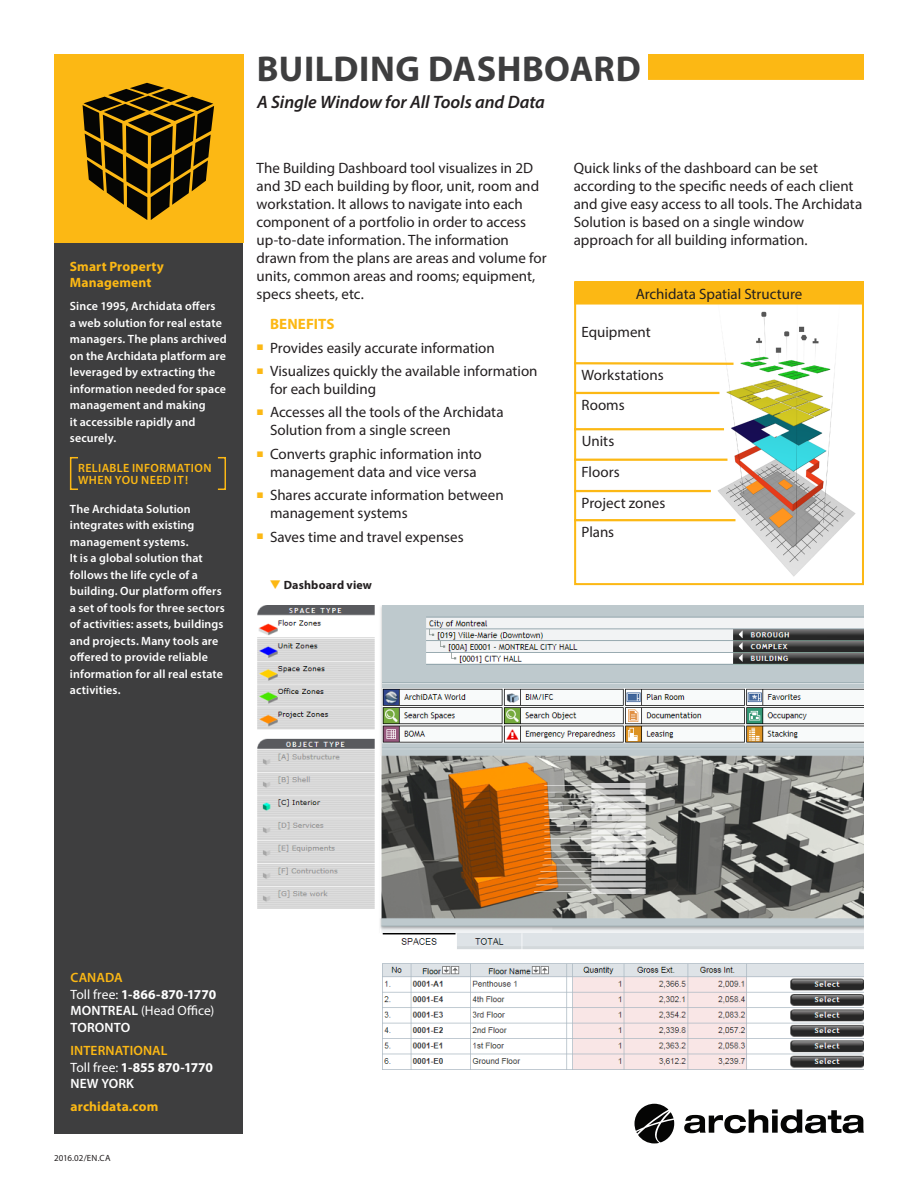
<style>
.page{position:relative;width:918px;height:1188px;background:#fff}
.page>*{position:absolute;margin:0;border:0;box-sizing:border-box;transform-origin:0 0}
.t1{font:700 36px "Myriad Pro";letter-spacing:.015em;color:#3e3e3f}
.t2{font:italic 600 18px "Myriad Pro";letter-spacing:-.005em;color:#231f20}
.t3{font:15px/18px "Myriad Pro";color:#231f20}
.t4{font:700 15px "Myriad Pro";letter-spacing:.01em;color:#fcb814}
.t5{font:700 13.5px "Myriad Pro";letter-spacing:-.01em;color:#fff}
.t6{font:700 13.5px/16.5px "Myriad Pro";letter-spacing:.01em;color:#fcb814}
.t7{font:13.5px "Myriad Pro";letter-spacing:.005em;color:#fff}
.t8{font:600 13.5px "Myriad Pro";letter-spacing:.005em;color:#fcb814}
.t9{font:600 13.5px "Myriad Pro";letter-spacing:.01em;color:#fff}
.t10{font:600 12px/16.5px "Myriad Pro";letter-spacing:.01em;color:#fff}
.t11{font:600 12px/12.3px "Myriad Pro";letter-spacing:.035em;color:#fcb814}
.t12{font:700 12px "Myriad Pro";letter-spacing:.015em;color:#231f20}
.t13{font:9px "Myriad Pro";color:#231f20}
.s1{font-family:"Arial";font-size:12px;color:#fcb814}
.s2{color:#fcb814}
.s3{font-weight:400}
.s4{font-weight:600}
</style>
<div class="page">
<div style="left:574px;top:281px;width:290px;height:304px;border:2px solid #fcb814"></div>
<img style="left:712px;top:311px;width:144px;height:266px">
<div style="left:54px;top:243px;width:189px;height:891px;background:#3e3e3f"></div>
<div style="left:648px;top:54px;width:216px;height:26px;background:#fcb814;border:2px solid #fcb814"></div>
<div style="left:54px;top:54px;width:189px;height:189px;background:#fcb814"></div>
<img style="left:257px;top:606px;width:607px;height:464px">
<svg style="left:83px;top:83px;width:131px;height:137px"></svg>
<div style="left:575px;top:282px;width:288px;height:22px;background:#fcb814"></div>
<div style="left:574px;top:281px;width:290px;height:24px;border:1px solid #fcb814"></div>
<hr style="left:574px;top:428px;width:150px;height:2px;background:#fcb814">
<hr style="left:574px;top:519px;width:161px;height:2px;background:#fcb814">
<hr style="left:574px;top:459px;width:153px;height:2px;background:#fcb814">
<hr style="left:574px;top:392px;width:145px;height:2px;background:#fcb814">
<svg style="left:574px;top:361px;width:162px;height:5px"></svg>
<hr style="left:574px;top:490px;width:137px;height:2px;background:#fcb814">
<svg style="left:684px;top:1109px;width:180px;height:24px"></svg>
<svg style="left:635px;top:1104px;width:39px;height:39px"></svg>
<div style="left:70px;top:457px;width:9px;height:33px;border:2px solid #fcb814"></div>
<div style="left:217px;top:457px;width:9px;height:33px;border:2px solid #fcb814"></div>
<p class="t6" style="left:70px;top:257px;width:96px">Smart Property<br>Management</p>
<p class="t10" style="left:70px;top:298px;width:158px">Since 1995, Archidata offers<br>a web solution for real estate managers. The plans archived on the Archidata platform are leveraged by extracting the information needed for space management and making<br>it accessible rapidly and securely.</p>
<p class="t11" style="left:78px;top:461px;width:135px">RELIABLE INFORMATION<br>WHEN YOU NEED IT!</p>
<p class="t10" style="left:70px;top:500px;width:157px">The Archidata Solution integrates with existing management systems.<br>It is a global solution that follows the life cycle of a building. Our platform offers a set of tools for three sectors of activities: assets, buildings and projects. Many tools are offered to provide reliable information for all real estate activities.</p>
<p class="t1" style="left:257px;top:45px;width:385px">BUILDING DASHBOARD</p>
<p class="t2" style="left:257px;top:91px;width:289px">A Single Window for All Tools and Data</p>
<p class="t3" style="left:256px;top:159px;width:292px">The Building Dashboard tool visualizes in 2D and 3D each building by floor, unit, room and workstation. It allows to navigate into each component of a portfolio in order to access up-to-date information. The information drawn from the plans are areas and volume for units, common areas and rooms; equipment, specs sheets, etc.</p>
<p class="t3" style="left:574px;top:159px;width:290px">Quick links of the dashboard can be set according to the specific needs of each client and give easy access to all tools. The Archidata Solution is based on a single window approach for all building information.</p>
<p class="t3" style="left:636px;top:284px;width:168px">Archidata Spatial Structure</p>
<p class="t3" style="left:582px;top:322px;width:71px">Equipment</p>
<p class="t3" style="left:582px;top:366px;width:84px">Workstations</p>
<p class="t4" style="left:270px;top:314px;width:66px">BENEFITS</p>
<p class="t3" style="left:256px;top:338px;width:240px"><span class="s1">■</span> Provides easily accurate information</p>
<p class="t3" style="left:270px;top:362px;width:269px;text-indent:-14px"><span class="s1">■</span> Visualizes quickly the available information for each building</p>
<p class="t3" style="left:270px;top:403px;width:235px;text-indent:-14px"><span class="s1">■</span> Accesses all the tools of the Archidata<br>Solution from a single screen</p>
<p class="t3" style="left:256px;top:445px;width:227px;text-align:center"><span class="s1">■</span> Converts graphic information into management data and vice versa</p>
<p class="t3" style="left:270px;top:486px;width:235px;text-indent:-14px"><span class="s1">■</span> Shares accurate information between management systems</p>
<p class="t3" style="left:256px;top:527px;width:209px"><span class="s1">■</span> Saves time and travel expenses</p>
<p class="t3" style="left:582px;top:396px;width:45px">Rooms</p>
<p class="t3" style="left:582px;top:432px;width:34px">Units</p>
<p class="t3" style="left:582px;top:462px;width:40px">Floors</p>
<p class="t3" style="left:582px;top:494px;width:85px">Project zones</p>
<p class="t3" style="left:582px;top:523px;width:34px">Plans</p>
<p class="t12" style="left:270px;top:577px;width:104px"><span class="s2">❑</span> Dashboard view</p>
<p class="t8" style="left:70px;top:969px;width:54px">CANADA</p>
<p class="t5" style="left:70px;top:985px;width:147px"><span class="s3">Toll free:</span> 1-866-870-1770</p>
<p class="t7" style="left:70px;top:1002px;width:145px"><span class="s4">MONTREAL</span> (Head Office)</p>
<p class="t9" style="left:70px;top:1019px;width:61px">TORONTO</p>
<p class="t8" style="left:70px;top:1042px;width:99px">INTERNATIONAL</p>
<p class="t5" style="left:70px;top:1058px;width:144px"><span class="s3">Toll free:</span> 1-855 870-1770</p>
<p class="t9" style="left:70px;top:1075px;width:65px">NEW YORK</p>
<p class="t6" style="left:70px;top:1098px;width:89px">archidata.com</p>
<p class="t13" style="left:54px;top:1152px;width:58px">2016.02/EN.CA</p>
</div>
